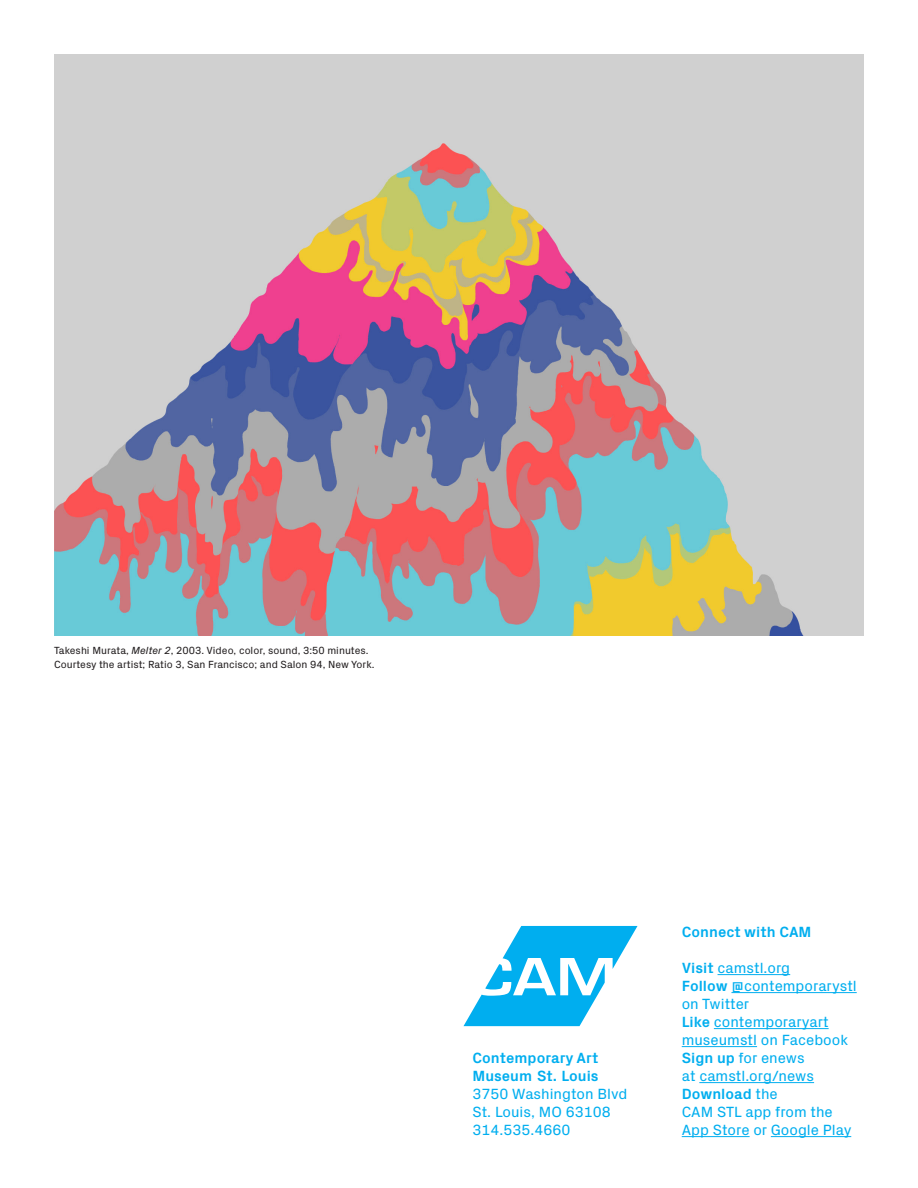
<style>
.page{position:relative;width:918px;height:1188px;background:#fff}
.page>*{position:absolute;margin:0;border:0;box-sizing:border-box;transform-origin:0 0}
.t1{font:15px/18px "Px Grotesk";color:#00aeef}
.t2{font:700 15px/18px "Px Grotesk";color:#00aeef}
.t3{font:10.5px/13.5px "Px Grotesk";color:#231f20}
.s1{font-style:italic}
.s2{font-weight:700}
</style>
<div class="page">
<hr style="left:718px;top:974px;width:72px;height:1px;background:#00aeef">
<hr style="left:731px;top:992px;width:126px;height:1px;background:#00aeef">
<hr style="left:714px;top:1028px;width:115px;height:1px;background:#00aeef">
<hr style="left:682px;top:1046px;width:75px;height:1px;background:#00aeef">
<hr style="left:699px;top:1082px;width:115px;height:1px;background:#00aeef">
<hr style="left:682px;top:1136px;width:68px;height:1px;background:#00aeef">
<hr style="left:771px;top:1136px;width:80px;height:1px;background:#00aeef">
<svg style="left:464px;top:926px;width:174px;height:100px"></svg>
<img style="left:54px;top:54px;width:810px;height:582px">
<p class="t3" style="left:54px;top:643px;width:322px">Takeshi Murata, <span class="s1">Melter 2</span>, 2003. Video, color, sound, 3:50 minutes.<br>Courtesy the artist; Ratio 3, San Francisco; and Salon 94, New York.</p>
<p class="t2" style="left:472px;top:1048px;width:128px">Contemporary Art<br>Museum St. Louis</p>
<p class="t1" style="left:472px;top:1083px;width:157px">3750 Washington Blvd<br>St. Louis, MO 63108<br>314.535.4660</p>
<p class="t2" style="left:682px;top:922px;width:131px">Connect with CAM</p>
<p class="t1" style="left:682px;top:957px;width:177px"><span class="s2">Visit</span> camstl.org<br><span class="s2">Follow</span> @contemporarystl on Twitter<br><span class="s2">Like</span> contemporaryart museumstl on Facebook<br><span class="s2">Sign up</span> for enews<br>at camstl.org/news<br><span class="s2">Download</span> the<br>CAM STL app from the<br>App Store or Google Play</p>
</div>
